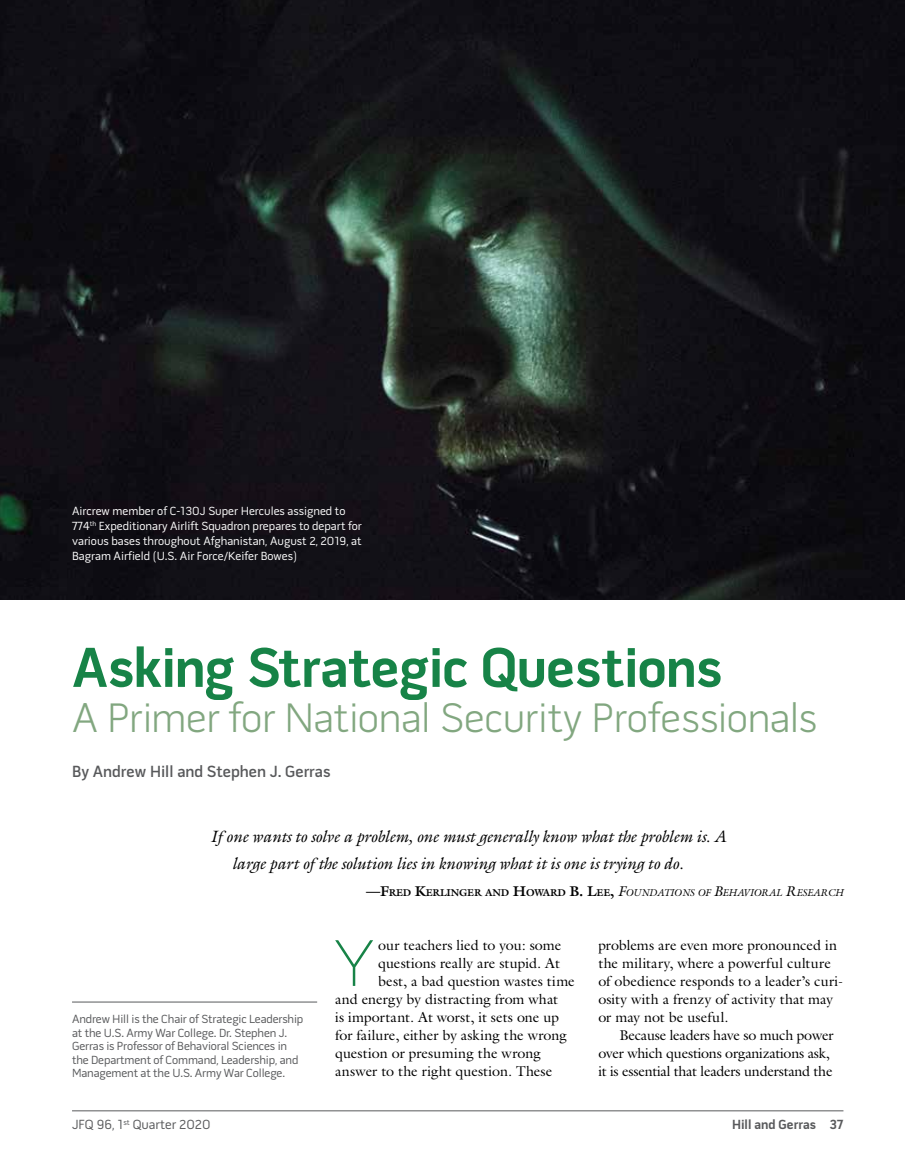
<style>
.page{position:relative;width:905px;height:1175px;background:#fff}
.page>*{position:absolute;margin:0;border:0;box-sizing:border-box;transform-origin:0 0}
.t1{font:100 67.2px "Pill Gothic 600 mg";color:#178347}
.t2{font:700 57px "Pill Gothic 600 mg";letter-spacing:-.01em;color:#178347}
.t3{font:300 42px "Pill Gothic 600 mg";letter-spacing:-.015em;color:#82a780}
.t4{font:italic 16.5px/27px "Galliard Std";letter-spacing:-.015em;color:#000}
.t5{font:600 16.5px "Pill Gothic 600 mg";color:#58595b}
.t6{font:14.25px/18px "Galliard Std";letter-spacing:-.005em;color:#000}
.t7{font:13.5px "Pill Gothic 600 mg";color:#58595b}
.t8{font:700 13.5px "Pill Gothic 600 mg";color:#58595b}
.t9{font:12px/13.5px "Pill Gothic 600 mg";letter-spacing:-.01em;color:#58595b}
.t10{font:12px/15px "Pill Gothic 600 mg";color:#fff}
.t11{font:italic 10.05px "Galliard Std";letter-spacing:-.02em;color:#000}
.s1{font-weight:700;font-style:normal;font-size:14.25px}
.s2{font-weight:700;font-style:normal}
.s3{font-size:14.25px}
</style>
<div class="page">
<hr style="left:72px;top:1110px;width:771px;height:1px;background:#58595b">
<hr style="left:72px;top:1001px;width:245px;height:1px;background:#58595b">
<img style="left:0;top:0;width:904px;height:599px">
<p class="t10" style="left:72px;top:505px;width:291px">Aircrew member of C-130J Super Hercules assigned to 774<sup>th</sup> Expeditionary Airlift Squadron prepares to depart for various bases throughout Afghanistan, August 2, 2019, at Bagram Airfield (U.S. Air Force/Keifer Bowes)</p>
<h2 class="t2" style="left:72px;top:644px;width:651px">Asking Strategic Questions</h2>
<h3 class="t3" style="left:72px;top:701px;width:746px">A Primer for National Security Professionals</h3>
<p class="t5" style="left:72px;top:764px;width:260px">By Andrew Hill and Stephen J. Gerras</p>
<p class="t4" style="left:232px;top:822px;width:495px;text-indent:-22px">If one wants to solve a problem, one must generally know what the problem is. A large part of the solution lies in knowing what it is one is trying to do.</p>
<p class="t11" style="left:366px;top:886px;width:479px"><span class="s1">—F</span><span class="s2">RED</span> <span class="s1">K</span><span class="s2">ERLINGER AND</span> <span class="s1">H</span><span class="s2">OWARD</span> <span class="s1">B. L</span><span class="s2">EE</span><span class="s1">,</span> <span class="s3">F</span>OUNDATIONS OF <span class="s3">B</span>EHAVIORAL <span class="s3">R</span>ESEARCH</p>
<p class="t9" style="left:72px;top:1013px;width:233px">Andrew Hill is the Chair of Strategic Leadership at the U.S. Army War College. Dr. Stephen J.<br>Gerras is Professor of Behavioral Sciences in the Department of Command, Leadership, and Management at the U.S. Army War College.</p>
<h1 class="t1" style="left:333px;top:936px;width:43px">Y</h1>
<p class="t6" style="left:378px;top:935px;width:185px">our teachers lied to you: some</p>
<p class="t6" style="left:378px;top:953px;width:183px">questions really are stupid. At</p>
<p class="t6" style="left:378px;top:971px;width:198px">best, a bad question wastes time</p>
<p class="t6" style="left:335px;top:989px;width:224px">and energy by distracting from what</p>
<p class="t6" style="left:335px;top:1007px;width:225px">is important. At worst, it sets one up</p>
<p class="t6" style="left:335px;top:1025px;width:233px">for failure, either by asking the wrong</p>
<p class="t6" style="left:335px;top:1043px;width:207px">question or presuming the wrong</p>
<p class="t6" style="left:335px;top:1061px;width:219px">answer to the right question. These</p>
<p class="t6" style="left:598px;top:935px;width:246px">problems are even more pronounced in the military, where a powerful culture of obedience responds to a leader’s curi&shy;osity with a frenzy of activity that may or may not be useful.</p>
<p class="t6" style="left:598px;top:1025px;width:237px;text-indent:21px">Because leaders have so much power over which questions organizations ask, it is essential that leaders understand the</p>
<p class="t7" style="left:72px;top:1119px;width:140px">JFQ 96, 1<sup>st</sup> Quarter 2020</p>
<p class="t8" style="left:731px;top:1119px;width:113px">Hill and Gerras 37</p>
</div>
